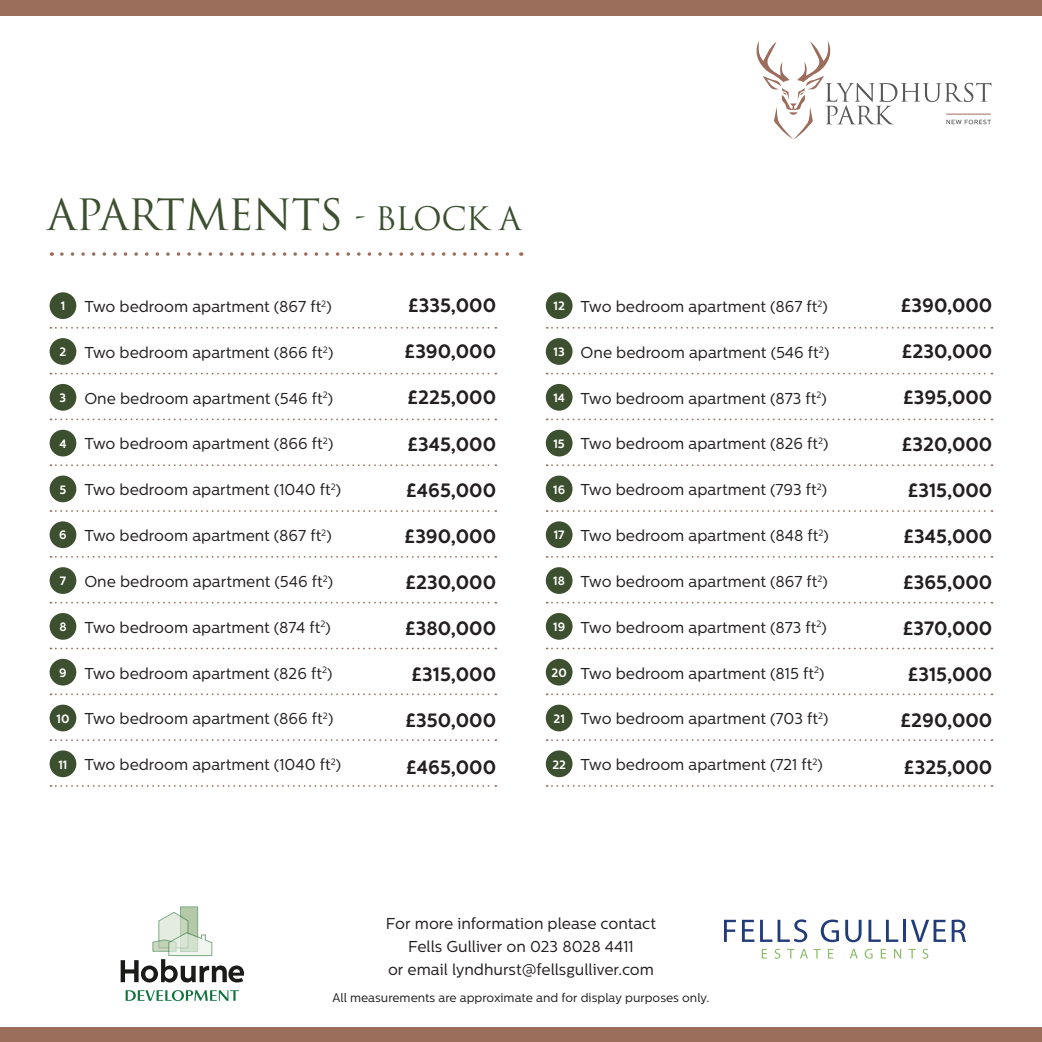
<style>
.page{position:relative;width:1042px;height:1042px;background:#fff}
.page>*{position:absolute;margin:0;border:0;box-sizing:border-box;transform-origin:0 0}
.t1{font:42px "Trajan Pro 3";letter-spacing:-.02em;color:#3c4f2f}
.t2{font:700 19.25px "Centrale Sans";color:#231f20}
.t3{font:15.75px/22.8px "Centrale Sans";color:#231f20;text-align:center}
.t4{font:12.25px "Centrale Sans";color:#231f20}
.s1{font-size:31.5px}
.s2{font-weight:700;font-size:12.08px;color:#fff}
</style>
<div class="page">
<div style="left:0;top:0;width:1042px;height:15px;background:#9b6e5c"></div>
<div style="left:0;top:1027px;width:1042px;height:15px;background:#9b6e5c"></div>
<svg style="left:50px;top:327px;width:446px;height:2px"></svg>
<svg style="left:50px;top:373px;width:446px;height:1px"></svg>
<svg style="left:50px;top:418px;width:446px;height:2px"></svg>
<svg style="left:50px;top:464px;width:446px;height:2px"></svg>
<svg style="left:50px;top:510px;width:446px;height:2px"></svg>
<svg style="left:50px;top:556px;width:446px;height:2px"></svg>
<svg style="left:50px;top:602px;width:446px;height:1px"></svg>
<svg style="left:50px;top:647px;width:446px;height:2px"></svg>
<svg style="left:50px;top:693px;width:446px;height:2px"></svg>
<svg style="left:50px;top:739px;width:446px;height:2px"></svg>
<svg style="left:50px;top:785px;width:446px;height:2px"></svg>
<div style="left:50px;top:292px;width:26px;height:27px;background:#3c4f2f;border-radius:50%"></div>
<div style="left:50px;top:338px;width:26px;height:27px;background:#3c4f2f;border-radius:50%"></div>
<div style="left:50px;top:384px;width:26px;height:27px;background:#3c4f2f;border-radius:50%"></div>
<div style="left:50px;top:430px;width:26px;height:26px;background:#3c4f2f;border-radius:50%"></div>
<div style="left:50px;top:475px;width:26px;height:27px;background:#3c4f2f;border-radius:50%"></div>
<div style="left:50px;top:521px;width:26px;height:27px;background:#3c4f2f;border-radius:50%"></div>
<div style="left:50px;top:567px;width:26px;height:27px;background:#3c4f2f;border-radius:50%"></div>
<div style="left:50px;top:613px;width:26px;height:27px;background:#3c4f2f;border-radius:50%"></div>
<div style="left:50px;top:659px;width:26px;height:26px;background:#3c4f2f;border-radius:50%"></div>
<div style="left:50px;top:704px;width:26px;height:27px;background:#3c4f2f;border-radius:50%"></div>
<div style="left:50px;top:750px;width:26px;height:27px;background:#3c4f2f;border-radius:50%"></div>
<svg style="left:547px;top:327px;width:445px;height:2px"></svg>
<svg style="left:547px;top:373px;width:445px;height:1px"></svg>
<svg style="left:547px;top:418px;width:445px;height:2px"></svg>
<svg style="left:547px;top:464px;width:445px;height:2px"></svg>
<svg style="left:547px;top:510px;width:445px;height:2px"></svg>
<svg style="left:547px;top:556px;width:445px;height:2px"></svg>
<svg style="left:547px;top:602px;width:445px;height:1px"></svg>
<svg style="left:547px;top:647px;width:445px;height:2px"></svg>
<svg style="left:547px;top:693px;width:445px;height:2px"></svg>
<svg style="left:547px;top:739px;width:445px;height:2px"></svg>
<svg style="left:547px;top:785px;width:445px;height:2px"></svg>
<div style="left:546px;top:292px;width:26px;height:27px;background:#3c4f2f;border-radius:50%"></div>
<div style="left:546px;top:338px;width:26px;height:27px;background:#3c4f2f;border-radius:50%"></div>
<div style="left:546px;top:384px;width:26px;height:27px;background:#3c4f2f;border-radius:50%"></div>
<div style="left:546px;top:430px;width:26px;height:26px;background:#3c4f2f;border-radius:50%"></div>
<div style="left:546px;top:475px;width:26px;height:27px;background:#3c4f2f;border-radius:50%"></div>
<div style="left:546px;top:521px;width:26px;height:27px;background:#3c4f2f;border-radius:50%"></div>
<div style="left:546px;top:567px;width:26px;height:27px;background:#3c4f2f;border-radius:50%"></div>
<div style="left:546px;top:613px;width:26px;height:27px;background:#3c4f2f;border-radius:50%"></div>
<div style="left:546px;top:659px;width:26px;height:26px;background:#3c4f2f;border-radius:50%"></div>
<div style="left:546px;top:704px;width:26px;height:27px;background:#3c4f2f;border-radius:50%"></div>
<div style="left:546px;top:750px;width:26px;height:27px;background:#3c4f2f;border-radius:50%"></div>
<svg style="left:62px;top:252px;width:447px;height:4px"></svg>
<svg style="left:126px;top:990px;width:113px;height:11px"></svg>
<div style="left:180px;top:907px;width:18px;height:44px;background:#b4c9a8"></div>
<svg style="left:121px;top:912px;width:123px;height:70px"></svg>
<svg style="left:724px;top:920px;width:12px;height:22px"></svg>
<svg style="left:742px;top:920px;width:12px;height:22px"></svg>
<svg style="left:760px;top:919px;width:47px;height:23px"></svg>
<svg style="left:821px;top:919px;width:18px;height:23px"></svg>
<svg style="left:845px;top:920px;width:16px;height:22px"></svg>
<svg style="left:868px;top:920px;width:30px;height:22px"></svg>
<hr style="left:903px;top:920px;width:3px;height:22px;background:#223b79">
<svg style="left:911px;top:919px;width:55px;height:23px"></svg>
<svg style="left:762px;top:949px;width:5px;height:9px"></svg>
<svg style="left:774px;top:949px;width:6px;height:9px"></svg>
<svg style="left:787px;top:949px;width:7px;height:9px"></svg>
<svg style="left:800px;top:949px;width:20px;height:9px"></svg>
<svg style="left:828px;top:949px;width:5px;height:9px"></svg>
<svg style="left:850px;top:949px;width:8px;height:9px"></svg>
<svg style="left:864px;top:949px;width:8px;height:9px"></svg>
<svg style="left:881px;top:949px;width:5px;height:9px"></svg>
<svg style="left:894px;top:949px;width:7px;height:9px"></svg>
<svg style="left:908px;top:949px;width:7px;height:9px"></svg>
<svg style="left:922px;top:949px;width:6px;height:9px"></svg>
<svg style="left:756px;top:41px;width:235px;height:99px"></svg>
<h1 class="t1" style="left:47px;top:186px;width:475px">APARTMENTS <span class="s1">- BLOCK A</span></h1>
<p class="t3" style="left:61px;top:295px;width:272px"><span class="s2">1</span> Two bedroom apartment (867 ft<sup>2</sup>)</p>
<p class="t3" style="left:60px;top:341px;width:275px"><span class="s2">2</span> Two bedroom apartment (866 ft<sup>2</sup>)</p>
<p class="t3" style="left:60px;top:387px;width:275px"><span class="s2">3</span> One bedroom apartment (546 ft<sup>2</sup>)</p>
<p class="t3" style="left:59px;top:432px;width:275px"><span class="s2">4</span> Two bedroom apartment (866 ft<sup>2</sup>)</p>
<p class="t3" style="left:60px;top:478px;width:283px"><span class="s2">5</span> Two bedroom apartment (1040 ft<sup>2</sup>)</p>
<p class="t3" style="left:59px;top:524px;width:274px"><span class="s2">6</span> Two bedroom apartment (867 ft<sup>2</sup>)</p>
<p class="t3" style="left:60px;top:570px;width:275px"><span class="s2">7</span> One bedroom apartment (546 ft<sup>2</sup>)</p>
<p class="t3" style="left:59px;top:616px;width:273px"><span class="s2">8</span> Two bedroom apartment (874 ft<sup>2</sup>)</p>
<p class="t3" style="left:59px;top:661px;width:275px"><span class="s2">9</span> Two bedroom apartment (826 ft<sup>2</sup>)</p>
<p class="t3" style="left:56px;top:707px;width:278px"><span class="s2">10</span> Two bedroom apartment (866 ft<sup>2</sup>)</p>
<p class="t3" style="left:58px;top:753px;width:284px"><span class="s2">11</span> Two bedroom apartment (1040 ft<sup>2</sup>)</p>
<p class="t2" style="left:408px;top:294px;width:90px">£335,000</p>
<p class="t2" style="left:405px;top:340px;width:93px">£390,000</p>
<p class="t2" style="left:407px;top:386px;width:90px">£225,000</p>
<p class="t2" style="left:407px;top:432px;width:90px">£345,000</p>
<p class="t2" style="left:406px;top:478px;width:91px">£465,000</p>
<p class="t2" style="left:405px;top:525px;width:93px">£390,000</p>
<p class="t2" style="left:405px;top:571px;width:92px">£230,000</p>
<p class="t2" style="left:405px;top:617px;width:93px">£380,000</p>
<p class="t2" style="left:411px;top:663px;width:86px">£315,000</p>
<p class="t2" style="left:405px;top:709px;width:92px">£350,000</p>
<p class="t2" style="left:406px;top:755px;width:91px">£465,000</p>
<p class="t3" style="left:553px;top:295px;width:276px"><span class="s2">12</span> Two bedroom apartment (867 ft<sup>2</sup>)</p>
<p class="t3" style="left:553px;top:341px;width:277px"><span class="s2">13</span> One bedroom apartment (546 ft<sup>2</sup>)</p>
<p class="t3" style="left:553px;top:387px;width:275px"><span class="s2">14</span> Two bedroom apartment (873 ft<sup>2</sup>)</p>
<p class="t3" style="left:553px;top:432px;width:277px"><span class="s2">15</span> Two bedroom apartment (826 ft<sup>2</sup>)</p>
<p class="t3" style="left:553px;top:478px;width:276px"><span class="s2">16</span> Two bedroom apartment (793 ft<sup>2</sup>)</p>
<p class="t3" style="left:554px;top:524px;width:277px"><span class="s2">17</span> Two bedroom apartment (848 ft<sup>2</sup>)</p>
<p class="t3" style="left:553px;top:570px;width:276px"><span class="s2">18</span> Two bedroom apartment (867 ft<sup>2</sup>)</p>
<p class="t3" style="left:553px;top:616px;width:275px"><span class="s2">19</span> Two bedroom apartment (873 ft<sup>2</sup>)</p>
<p class="t3" style="left:551px;top:661px;width:274px"><span class="s2">20</span> Two bedroom apartment (815 ft<sup>2</sup>)</p>
<p class="t3" style="left:553px;top:707px;width:276px"><span class="s2">21</span> Two bedroom apartment (703 ft<sup>2</sup>)</p>
<p class="t3" style="left:552px;top:753px;width:272px"><span class="s2">22</span> Two bedroom apartment (721 ft<sup>2</sup>)</p>
<p class="t3" style="left:386px;top:912px;width:271px">For more information please contact<br>Fells Gulliver on 023 8028 4411<br>or email lyndhurst@fellsgulliver.com</p>
<p class="t4" style="left:332px;top:991px;width:378px">All measurements are approximate and for display purposes only.</p>
<p class="t2" style="left:901px;top:294px;width:93px">£390,000</p>
<p class="t2" style="left:902px;top:340px;width:92px">£230,000</p>
<p class="t2" style="left:903px;top:386px;width:91px">£395,000</p>
<p class="t2" style="left:902px;top:432px;width:92px">£320,000</p>
<p class="t2" style="left:907px;top:478px;width:86px">£315,000</p>
<p class="t2" style="left:903px;top:525px;width:90px">£345,000</p>
<p class="t2" style="left:903px;top:571px;width:91px">£365,000</p>
<p class="t2" style="left:902px;top:617px;width:91px">£370,000</p>
<p class="t2" style="left:907px;top:663px;width:86px">£315,000</p>
<p class="t2" style="left:900px;top:709px;width:93px">£290,000</p>
<p class="t2" style="left:904px;top:755px;width:90px">£325,000</p>
</div>
